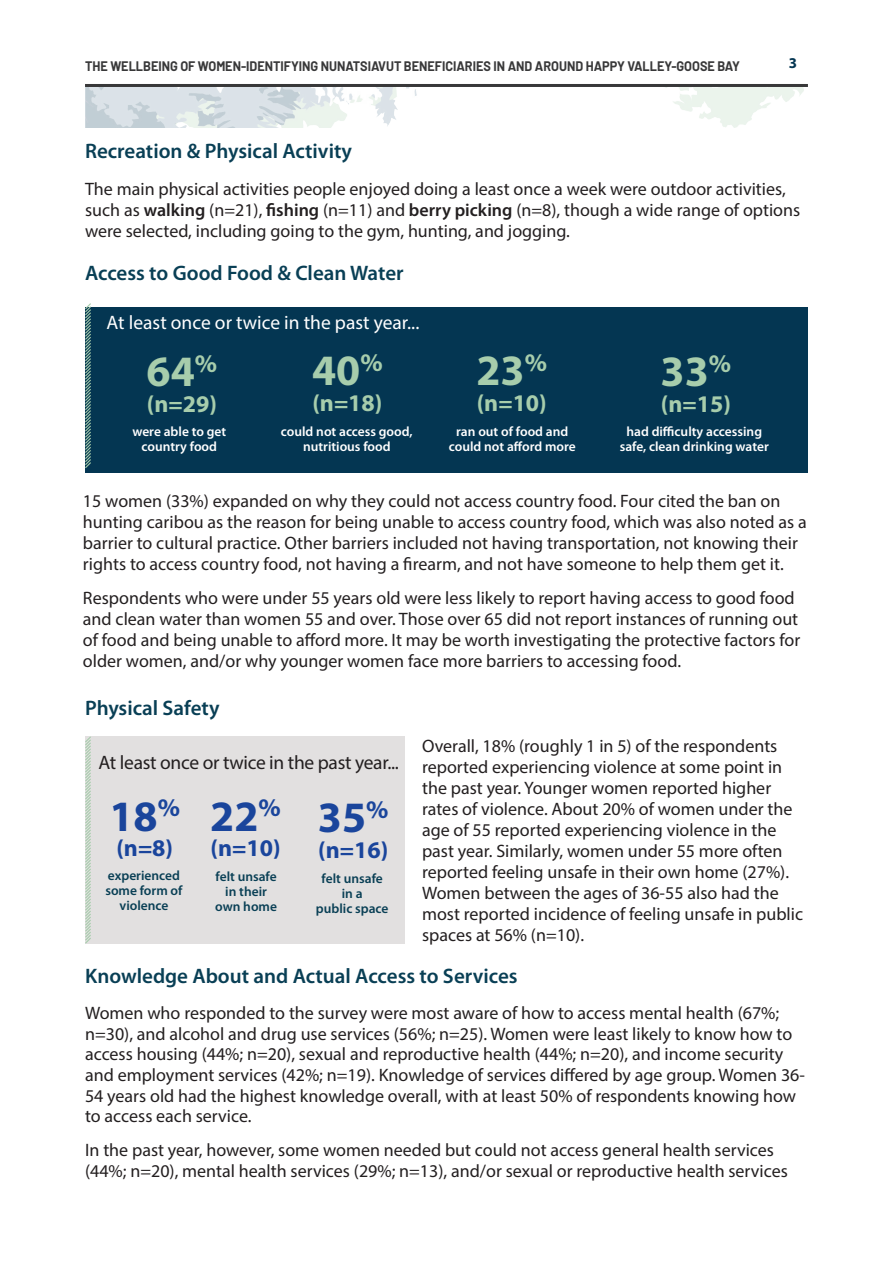
<style>
.page{position:relative;width:893px;height:1263px;background:#fff}
.page>*{position:absolute;margin:0;border:0;box-sizing:border-box;transform-origin:0 0}
.t1{font:700 43.5px "Myriad Pro";color:#a7cdac}
.t2{font:700 43.5px "Myriad Pro";color:#1a459c}
.t3{font:700 24px "Myriad Pro";color:#a7cdac}
.t4{font:700 24px "Myriad Pro";color:#1a459c}
.t5{font:600 21px "Myriad Pro";color:#093f55}
.t6{font:19.5px "Myriad Pro";color:#fff}
.t7{font:19.5px "Myriad Pro";letter-spacing:-.015em;color:#231f20}
.t8{font:18px/21px "Myriad Pro";color:#231f20}
.t9{font:700 15px "Myriad Pro";color:#043652}
.t10{font:600 13.5px/15px "Myriad Pro";color:#fff;text-align:center}
.t11{font:700 13.5px "Barlow";color:#383839;scale:.94 1}
.t12{font:600 13.5px/15px "Myriad Pro";color:#093f55;text-align:center}
.s1{font-weight:600}
</style>
<div class="page">
<div style="left:85px;top:736px;width:320px;height:208px;background:#e2e0e0"></div>
<div style="left:85px;top:308px;width:723px;height:165px;background:#043652"></div>
<img style="left:85px;top:87px;width:719px;height:41px">
<hr style="left:85px;top:84px;width:723px;height:3px;background:#383839">
<svg style="left:85px;top:303px;width:7px;height:165px"></svg>
<svg style="left:85px;top:736px;width:6px;height:208px"></svg>
<p class="t11" style="left:85px;top:58px;width:698px">THE WELLBEING OF WOMEN-IDENTIFYING NUNATSIAVUT BENEFICIARIES IN AND AROUND HAPPY VALLEY-GOOSE BAY</p>
<p class="t9" style="left:789px;top:53px;width:10px">3</p>
<h3 class="t5" style="left:85px;top:138px;width:268px">Recreation &amp; Physical Activity</h3>
<p class="t8" style="left:85px;top:178px;width:717px">The main physical activities people enjoyed doing a least once a week were outdoor activities, such as <span class="s1">walking</span> (n=21), <span class="s1">fishing</span> (n=11) and <span class="s1">berry picking</span> (n=8), though a wide range of options were selected, including going to the gym, hunting, and jogging.</p>
<h3 class="t5" style="left:85px;top:259px;width:320px">Access to Good Food &amp; Clean Water</h3>
<p class="t6" style="left:106px;top:311px;width:314px">At least once or twice in the past year...</p>
<p class="t1" style="left:147px;top:343px;width:72px">64<sup>%</sup></p>
<p class="t3" style="left:147px;top:388px;width:72px">(n=29)</p>
<p class="t10" style="left:132px;top:423px;width:95px">were able to get country food</p>
<p class="t1" style="left:312px;top:342px;width:72px">40<sup>%</sup></p>
<p class="t3" style="left:312px;top:387px;width:72px">(n=18)</p>
<p class="t10" style="left:281px;top:423px;width:133px">could not access good, nutritious food</p>
<p class="t1" style="left:476px;top:342px;width:72px">23<sup>%</sup></p>
<p class="t3" style="left:477px;top:387px;width:72px">(n=10)</p>
<p class="t10" style="left:449px;top:423px;width:128px">ran out of food and could not afford more</p>
<p class="t1" style="left:661px;top:343px;width:72px">33<sup>%</sup></p>
<p class="t3" style="left:661px;top:388px;width:72px">(n=15)</p>
<p class="t10" style="left:620px;top:424px;width:151px">had difficulty accessing safe, clean drinking water</p>
<p class="t8" style="left:83px;top:490px;width:725px">15 women (33%) expanded on why they could not access country food. Four cited the ban on hunting caribou as the reason for being unable to access country food, which was also noted as a barrier to cultural practice. Other barriers included not having transportation, not knowing their rights to access country food, not having a firearm, and not have someone to help them get it.</p>
<p class="t8" style="left:83px;top:587px;width:719px">Respondents who were under 55 years old were less likely to report having access to good food and clean water than women 55 and over. Those over 65 did not report instances of running out of food and being unable to afford more. It may be worth investigating the protective factors for older women, and/or why younger women face more barriers to accessing food.</p>
<h3 class="t5" style="left:85px;top:694px;width:136px">Physical Safety</h3>
<p class="t7" style="left:99px;top:751px;width:302px">At least once or twice in the past year...</p>
<p class="t2" style="left:109px;top:788px;width:72px">18<sup>%</sup></p>
<p class="t4" style="left:116px;top:832px;width:58px">(n=8)</p>
<p class="t12" style="left:105px;top:868px;width:79px">experienced some form of violence</p>
<p class="t8" style="left:422px;top:735px;width:383px">Overall, 18% (roughly 1 in 5) of the respondents reported experiencing violence at some point in the past year. Younger women reported higher rates of violence. About 20% of women under the age of 55 reported experiencing violence in the past year. Similarly, women under 55 more often reported feeling unsafe in their own home (27%).<br>Women between the ages of 36-55 also had the most reported incidence of feeling unsafe in public spaces at 56% (n=10).</p>
<h3 class="t5" style="left:85px;top:963px;width:434px">Knowledge About and Actual Access to Services</h3>
<p class="t8" style="left:85px;top:1002px;width:721px">Women who responded to the survey were most aware of how to access mental health (67%; n=30), and alcohol and drug use services (56%; n=25). Women were least likely to know how to access housing (44%; n=20), sexual and reproductive health (44%; n=20), and income security and employment services (42%; n=19). Knowledge of services differed by age group. Women 36- 54 years old had the highest knowledge overall, with at least 50% of respondents knowing how to access each service.</p>
<p class="t8" style="left:85px;top:1139px;width:704px">In the past year, however, some women needed but could not access general health services (44%; n=20), mental health services (29%; n=13), and/or sexual or reproductive health services</p>
<p class="t2" style="left:210px;top:788px;width:72px">22<sup>%</sup></p>
<p class="t4" style="left:210px;top:832px;width:72px">(n=10)</p>
<p class="t12" style="left:215px;top:869px;width:63px">felt unsafe in their own home</p>
<p class="t2" style="left:318px;top:789px;width:72px">35<sup>%</sup></p>
<p class="t4" style="left:318px;top:834px;width:72px">(n=16)</p>
<p class="t12" style="left:316px;top:871px;width:74px">felt unsafe in a<br>public space</p>
</div>
